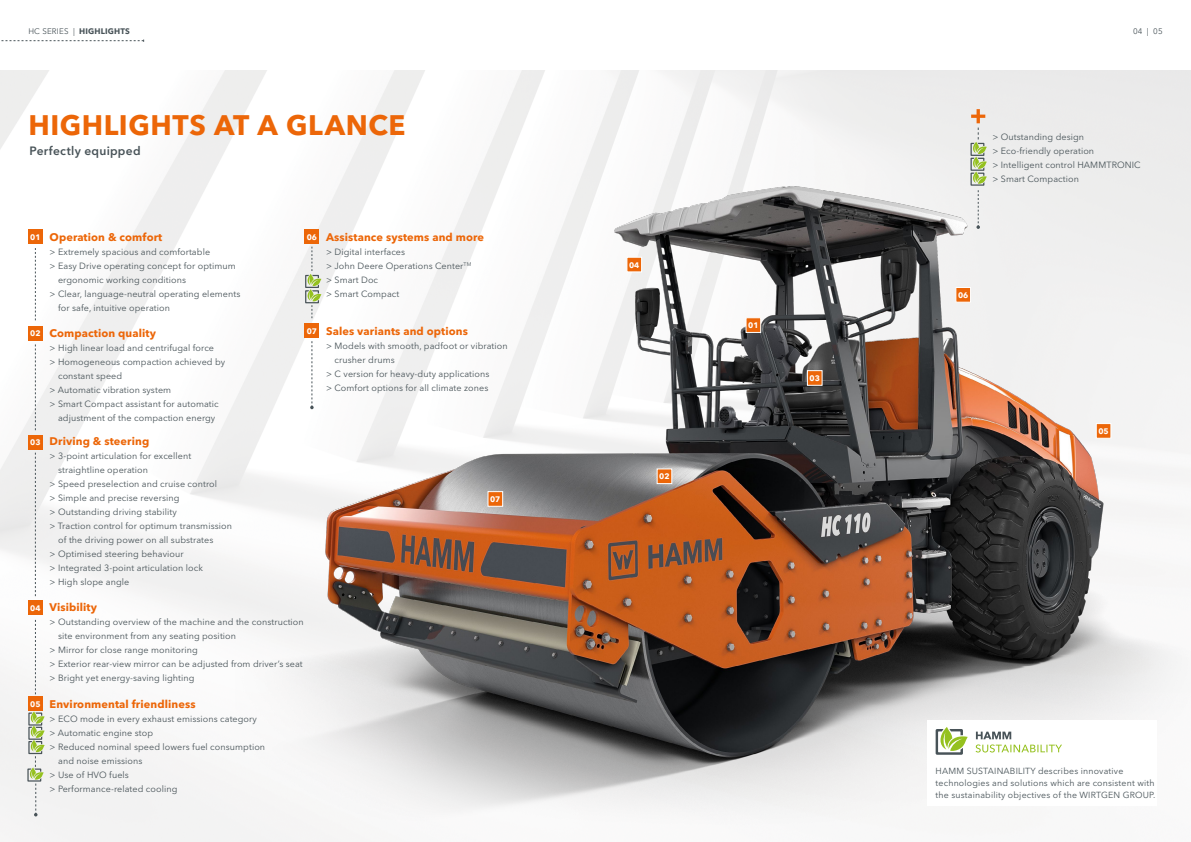
<style>
.page{position:relative;width:1191px;height:842px;background:#fff}
.page>*{position:absolute;margin:0;border:0;box-sizing:border-box;transform-origin:0 0}
.t1{font:700 28px "Avenir Next LT Pro";letter-spacing:.02em;color:#ec6608}
.t2{font:600 12px "Avenir Next LT Pro";letter-spacing:.02em;color:#485358}
.t3{font:700 11px "Avenir Next LT Pro";letter-spacing:.01em;color:#ec6608}
.t4{font:9px/14px "Avenir Next LT Pro";letter-spacing:.01em;color:#485358}
.t5{font:8.8px/11.7px "Avenir Next LT Pro";letter-spacing:.02em;color:#485358}
.t6{font:700 8px "Avenir Next LT Pro";color:#fff}
.t7{font:700 8px "Avenir Next LT Pro";letter-spacing:.02em;color:#485358}
.t8{font:8px "Avenir Next LT Pro";color:#485358}
.s1{font-weight:400}
</style>
<div class="page">
<img style="left:0;top:71px;width:1191px;height:771px">
<img style="left:235px;top:76px;width:956px;height:761px">
<svg style="left:745px;top:317px;width:16px;height:16px"></svg>
<svg style="left:807px;top:370px;width:15px;height:16px"></svg>
<svg style="left:626px;top:257px;width:16px;height:15px"></svg>
<svg style="left:955px;top:287px;width:16px;height:16px"></svg>
<svg style="left:487px;top:491px;width:16px;height:16px"></svg>
<svg style="left:656px;top:468px;width:16px;height:16px"></svg>
<svg style="left:1095px;top:423px;width:16px;height:16px"></svg>
<svg style="left:1px;top:40px;width:143px;height:2px"></svg>
<div style="left:305px;top:229px;width:14px;height:15px;background:#ec6608"></div>
<div style="left:305px;top:323px;width:14px;height:15px;background:#ec6608"></div>
<svg style="left:310px;top:341px;width:4px;height:68px"></svg>
<div style="left:927px;top:720px;width:230px;height:86px;background:#fff"></div>
<svg style="left:935px;top:727px;width:32px;height:28px"></svg>
<svg style="left:975px;top:732px;width:87px;height:20px"></svg>
<svg style="left:970px;top:109px;width:16px;height:120px"></svg>
<svg style="left:305px;top:247px;width:16px;height:71px"></svg>
<svg style="left:35px;top:248px;width:1px;height:72px"></svg>
<svg style="left:35px;top:344px;width:1px;height:86px"></svg>
<svg style="left:35px;top:453px;width:1px;height:143px"></svg>
<div style="left:28px;top:229px;width:15px;height:15px;background:#ec6608"></div>
<div style="left:28px;top:326px;width:15px;height:14px;background:#ec6608"></div>
<div style="left:28px;top:435px;width:15px;height:14px;background:#ec6608"></div>
<svg style="left:35px;top:620px;width:1px;height:74px"></svg>
<div style="left:28px;top:601px;width:15px;height:14px;background:#ec6608"></div>
<div style="left:28px;top:696px;width:15px;height:15px;background:#ec6608"></div>
<svg style="left:27px;top:711px;width:18px;height:105px"></svg>
<p class="t7" style="left:28px;top:27px;width:103px"><span class="s1">HC SERIES |</span> HIGHLIGHTS</p>
<h1 class="t1" style="left:28px;top:108px;width:379px">HIGHLIGHTS AT A GLANCE</h1>
<h2 class="t2" style="left:29px;top:143px;width:113px">Perfectly equipped</h2>
<p class="t6" style="left:30px;top:232px;width:12px">01</p>
<p class="t6" style="left:30px;top:328px;width:12px">02</p>
<p class="t6" style="left:30px;top:437px;width:12px">03</p>
<p class="t6" style="left:30px;top:603px;width:12px">04</p>
<p class="t6" style="left:30px;top:699px;width:12px">05</p>
<p class="t3" style="left:50px;top:230px;width:114px">Operation &amp; comfort</p>
<p class="t4" style="left:50px;top:245px;width:162px">&gt; Extremely spacious and comfortable</p>
<p class="t4" style="left:50px;top:259px;width:188px">&gt; Easy Drive operating concept for optimum</p>
<p class="t4" style="left:58px;top:273px;width:130px">ergonomic working conditions</p>
<p class="t4" style="left:50px;top:287px;width:192px">&gt; Clear, language-neutral operating elements</p>
<p class="t4" style="left:58px;top:301px;width:113px">for safe, intuitive operation</p>
<p class="t3" style="left:50px;top:327px;width:108px">Compaction quality</p>
<p class="t4" style="left:50px;top:341px;width:166px">&gt; High linear load and centrifugal force</p>
<p class="t4" style="left:50px;top:355px;width:177px">&gt; Homogeneous compaction achieved by</p>
<p class="t4" style="left:58px;top:369px;width:66px">constant speed</p>
<p class="t4" style="left:50px;top:383px;width:123px">&gt; Automatic vibration system</p>
<p class="t4" style="left:50px;top:397px;width:171px">&gt; Smart Compact assistant for automatic</p>
<p class="t4" style="left:58px;top:411px;width:159px">adjustment of the compaction energy</p>
<p class="t3" style="left:50px;top:435px;width:101px">Driving &amp; steering</p>
<p class="t4" style="left:50px;top:449px;width:143px">&gt; 3-point articulation for excellent</p>
<p class="t4" style="left:58px;top:463px;width:91px">straightline operation</p>
<p class="t4" style="left:50px;top:477px;width:169px">&gt; Speed preselection and cruise control</p>
<p class="t4" style="left:50px;top:491px;width:131px">&gt; Simple and precise reversing</p>
<p class="t4" style="left:50px;top:505px;width:129px">&gt; Outstanding driving stability</p>
<p class="t4" style="left:50px;top:519px;width:184px">&gt; Traction control for optimum transmission</p>
<p class="t4" style="left:58px;top:533px;width:157px">of the driving power on all substrates</p>
<p class="t4" style="left:50px;top:547px;width:135px">&gt; Optimised steering behaviour</p>
<p class="t4" style="left:50px;top:561px;width:155px">&gt; Integrated 3-point articulation lock</p>
<p class="t4" style="left:50px;top:575px;width:81px">&gt; High slope angle</p>
<p class="t6" style="left:307px;top:232px;width:12px">06</p>
<p class="t6" style="left:307px;top:326px;width:12px">07</p>
<p class="t3" style="left:50px;top:600px;width:49px">Visibility</p>
<p class="t4" style="left:50px;top:615px;width:256px">&gt; Outstanding overview of the machine and the construction</p>
<p class="t4" style="left:58px;top:629px;width:179px">site environment from any seating position</p>
<p class="t4" style="left:50px;top:643px;width:150px">&gt; Mirror for close range monitoring</p>
<p class="t4" style="left:50px;top:657px;width:255px">&gt; Exterior rear-view mirror can be adjusted from driver’s seat</p>
<p class="t4" style="left:50px;top:671px;width:146px">&gt; Bright yet energy-saving lighting</p>
<p class="t3" style="left:50px;top:697px;width:147px">Environmental friendliness</p>
<p class="t4" style="left:50px;top:711px;width:209px">&gt; ECO mode in every exhaust emissions category</p>
<p class="t4" style="left:50px;top:725px;width:105px">&gt; Automatic engine stop</p>
<p class="t4" style="left:50px;top:739px;width:217px">&gt; Reduced nominal speed lowers fuel consumption</p>
<p class="t4" style="left:58px;top:753px;width:86px">and noise emissions</p>
<p class="t4" style="left:50px;top:767px;width:81px">&gt; Use of HVO fuels</p>
<p class="t4" style="left:50px;top:781px;width:129px">&gt; Performance-related cooling</p>
<p class="t3" style="left:326px;top:230px;width:159px">Assistance systems and more</p>
<p class="t4" style="left:326px;top:245px;width:147px">&gt; Digital interfaces<br>&gt; John Deere Operations Center<sup>TM </sup>&gt; Smart Doc<br>&gt; Smart Compact</p>
<p class="t3" style="left:326px;top:325px;width:143px">Sales variants and options</p>
<p class="t4" style="left:326px;top:339px;width:183px">&gt; Models with smooth, padfoot or vibration</p>
<p class="t4" style="left:334px;top:353px;width:62px">crusher drums</p>
<p class="t4" style="left:326px;top:367px;width:165px">&gt; C version for heavy-duty applications</p>
<p class="t4" style="left:326px;top:381px;width:164px">&gt; Comfort options for all climate zones</p>
<p class="t6" style="left:490px;top:494px;width:12px">07</p>
<p class="t6" style="left:629px;top:260px;width:12px">04</p>
<p class="t6" style="left:659px;top:472px;width:12px">02</p>
<p class="t6" style="left:748px;top:320px;width:12px">01</p>
<p class="t6" style="left:809px;top:373px;width:12px">03</p>
<p class="t8" style="left:1133px;top:27px;width:31px">04 | 05</p>
<p class="t4" style="left:992px;top:130px;width:150px">&gt; Outstanding design<br>&gt; Eco-friendly operation<br>&gt; Intelligent control HAMMTRONIC &gt; Smart Compaction</p>
<p class="t6" style="left:958px;top:290px;width:12px">06</p>
<p class="t6" style="left:1098px;top:426px;width:12px">05</p>
<p class="t5" style="left:935px;top:765px;width:221px">HAMM SUSTAINABILITY describes innovative technologies and solutions which are consistent with the sustainability objectives of the WIRTGEN GROUP.</p>
</div>
